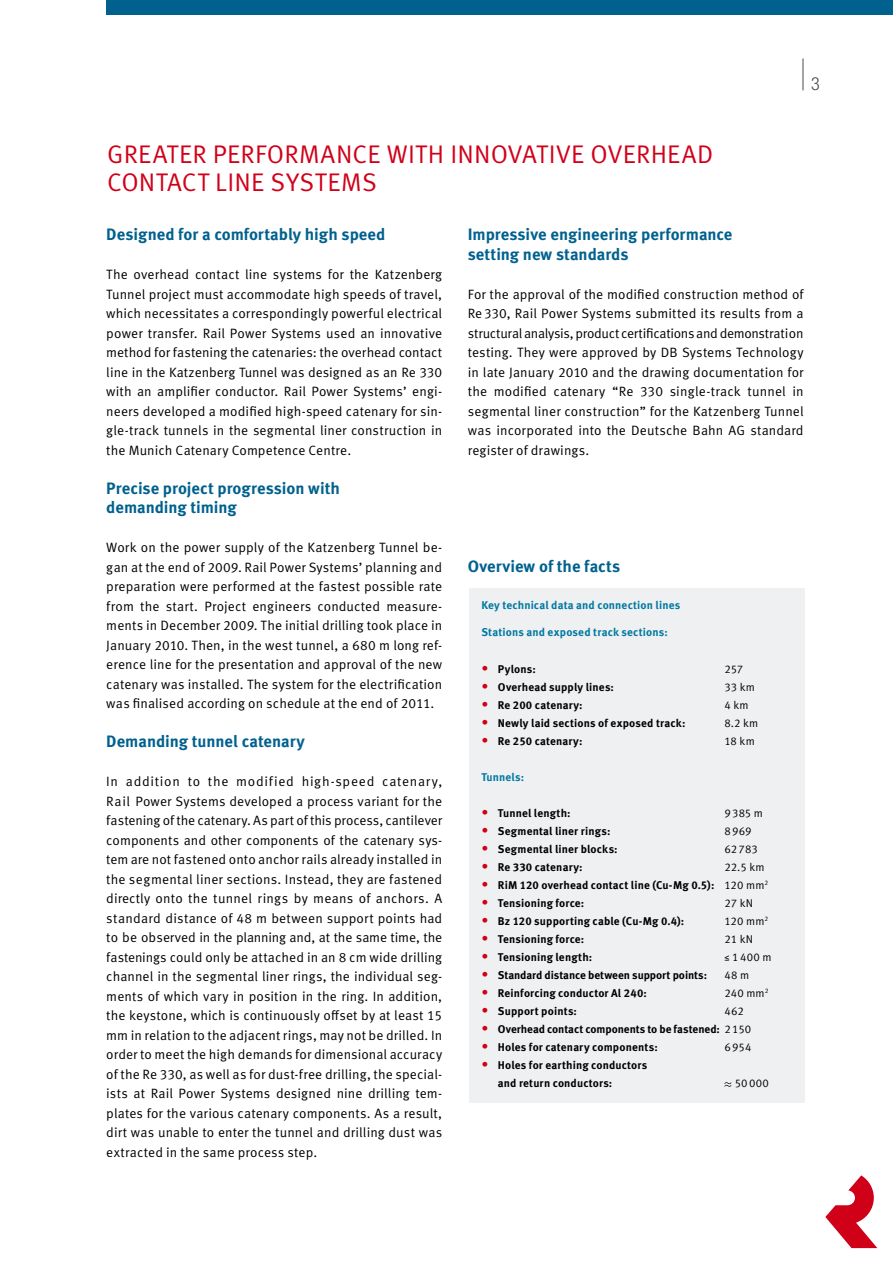
<style>
.page{position:relative;width:893px;height:1263px;background:#fff}
.page>*{position:absolute;margin:0;border:0;box-sizing:border-box;transform-origin:0 0}
.t1{font:25.5px "Meta Pro";letter-spacing:.01em;color:#d10019}
.t2{font:300 condensed 18px "Helvetica Neue LT Std";color:#4b4b4d}
.t3{font:700 16.5px/19.5px "Meta Pro";letter-spacing:-.005em;color:#00618e}
.t4{font:13.5px/19.5px "Meta Pro";letter-spacing:.01em;color:#000;text-align:justify}
.t5{font:700 11.25px/18px "Meta Pro";letter-spacing:.01em;color:#000}
.t6{font:11.25px "Meta Pro";letter-spacing:.015em;color:#000}
.t7{font:700 11.25px "Meta Pro";letter-spacing:.01em;color:#0079a2}
.t8{font:700 11.25px "Meta Pro";letter-spacing:-.01em;color:#000}
.s1{font-weight:400;font-size:13.5px;color:#d10019}
.s2{font-weight:400}
</style>
<div class="page">
<svg style="left:825px;top:1175px;width:52px;height:73px"></svg>
<hr style="left:803px;top:58px;width:1px;height:32px;background:#4b4b4d">
<div style="left:106px;top:0;width:787px;height:15px;background:#00618e"></div>
<div style="left:469px;top:588px;width:335px;height:514px;background:#eff0f1"></div>
<svg style="left:724px;top:1082px;width:7px;height:5px"></svg>
<h1 class="t1" style="left:107px;top:138px;width:516px">Greater performance with innovative overhe</h1>
<h1 class="t1" style="left:682px;top:138px;width:29px">ad</h1>
<h1 class="t1" style="left:107px;top:166px;width:271px">contact line systems</h1>
<h2 class="t2" style="left:811px;top:73px;width:10px">3</h2>
<p class="t3" style="left:106px;top:225px;width:281px">Designed for a comfortably high speed</p>
<p class="t4" style="left:106px;top:265px;width:337px">The overhead contact line systems for the Katzenberg Tunnel project must accommodate high speeds of travel, which necessitates a correspondingly powerful electrical power transfer. Rail Power Systems used an innovative method for fastening the catenaries: the overhead contact line in the Katzenberg Tunnel was designed as an Re 330 with an amplifier conductor. Rail Power Systems’ engi&shy;neers developed a modified high-speed catenary for sin&shy;gle-track tunnels in the segmental liner construction in the Munich Catenary Competence Centre.</p>
<p class="t3" style="left:106px;top:479px;width:235px">Precise project progression with demanding timing</p>
<p class="t4" style="left:106px;top:538px;width:337px">Work on the power supply of the Katzenberg Tunnel be&shy;gan at the end of 2009. Rail Power Systems’ planning and preparation were performed at the fastest possible rate from the start. Project engineers conducted measure&shy;ments in December 2009. The initial drilling took place in January 2010. Then, in the west tunnel, a 680 m long ref&shy;erence line for the presentation and approval of the new catenary was installed. The system for the electrification was finalised according on schedule at the end of 2011.</p>
<p class="t3" style="left:106px;top:732px;width:200px">Demanding tunnel catenary</p>
<p class="t4" style="left:106px;top:772px;width:337px">I n addition to the modified high-speed catenary, Rail Power Systems developed a process variant for the fastening of the catenary. As part of this process, cantilever components and other components of the catenary sys&shy;tem are not fastened onto anchor rails already installed in the segmental liner sections. I nstead, they are fastened directly onto the tunnel rings by means of anchors. A standard distance of 48 m between support points had to be observed in the planning and, at the same time, the fastenings could only be attached in an 8 cm wide drilling channel in the segmental liner rings, the individual seg&shy;ments of which vary in position in the ring. I n addition, the keystone, which is continuously offset by at least 15 mm in relation to the adjacent rings, may not be drilled. I n order to meet the high demands for dimensional accuracy of the Re 330, as well as for dust-free drilling, the special&shy;ists at Rail Power Systems designed nine drilling tem&shy;plates for the various catenary components. As a result, dirt was unable to enter the tunnel and drilling dust was extracted in the same process step.</p>
<p class="t3" style="left:468px;top:225px;width:266px">Impressive engineering performance setting new standards</p>
<p class="t4" style="left:468px;top:285px;width:338px">For the approval of the modified construction method of Re330, Rail Power Systems submitted its results from a structural analysis, product certifications and demonstration testing. They were approved by DB Systems Technology in late January 2010 and the drawing documentation for the modified catenary “Re 330 single-track tunnel in segmental liner construction” for the Katzenberg Tunnel was incorporated into the Deutsche Bahn AG standard register of drawings.</p>
<p class="t3" style="left:468px;top:557px;width:154px">Overview of the facts</p>
<p class="t7" style="left:481px;top:598px;width:201px">Key technical data and connection lines</p>
<p class="t7" style="left:481px;top:625px;width:188px">Stations and exposed track sections:</p>
<p class="t5" style="left:481px;top:660px;width:56px"><span class="s1">•</span> Pylons:</p>
<p class="t6" style="left:724px;top:662px;width:20px">257</p>
<p class="t5" style="left:481px;top:678px;width:134px"><span class="s1">•</span> Overhead supply lines:</p>
<p class="t6" style="left:724px;top:680px;width:32px">33 km</p>
<p class="t5" style="left:481px;top:696px;width:103px"><span class="s1">•</span> Re 200 catenary:</p>
<p class="t6" style="left:724px;top:698px;width:26px">4 km</p>
<p class="t5" style="left:481px;top:714px;width:206px"><span class="s1">•</span> Newly laid sections of exposed track:</p>
<p class="t6" style="left:724px;top:716px;width:36px">8.2 km</p>
<p class="t5" style="left:481px;top:732px;width:103px"><span class="s1">•</span> Re 250 catenary:</p>
<p class="t6" style="left:724px;top:734px;width:32px">18 km</p>
<p class="t7" style="left:481px;top:770px;width:44px">Tunnels:</p>
<p class="t5" style="left:481px;top:804px;width:91px"><span class="s1">•</span> Tunnel length:</p>
<p class="t6" style="left:724px;top:806px;width:40px">9385 m</p>
<p class="t5" style="left:481px;top:822px;width:131px"><span class="s1">•</span> Segmental liner rings:</p>
<p class="t6" style="left:724px;top:824px;width:29px">8969</p>
<p class="t5" style="left:481px;top:840px;width:138px"><span class="s1">•</span> Segmental liner blocks:</p>
<p class="t6" style="left:724px;top:842px;width:35px">62783</p>
<p class="t5" style="left:481px;top:858px;width:103px"><span class="s1">•</span> Re 330 catenary:</p>
<p class="t6" style="left:724px;top:860px;width:42px">22.5 km</p>
<p class="t5" style="left:481px;top:876px;width:288px"><span class="s1">•</span> RiM 120 overhead contact line (Cu-Mg 0.5): <span class="s2">120 mm</span><sup>2</sup></p>
<p class="t5" style="left:481px;top:894px;width:104px"><span class="s1">•</span> Tensioning force:</p>
<p class="t6" style="left:724px;top:896px;width:28px">27 kN</p>
<p class="t5" style="left:481px;top:912px;width:205px"><span class="s1">•</span> Bz 120 supporting cable (Cu-Mg 0.4):</p>
<p class="t6" style="left:724px;top:914px;width:45px">120 mm<sup>2</sup></p>
<p class="t5" style="left:481px;top:930px;width:104px"><span class="s1">•</span> Tensioning force:</p>
<p class="t6" style="left:724px;top:932px;width:28px">21 kN</p>
<p class="t5" style="left:481px;top:948px;width:112px"><span class="s1">•</span> Tensioning length:</p>
<p class="t6" style="left:724px;top:950px;width:49px">≤ 1400 m</p>
<p class="t8" style="left:481px;top:968px;width:227px"><span class="s1">•</span> Standard distance between support points:</p>
<p class="t6" style="left:724px;top:968px;width:26px">48 m</p>
<p class="t5" style="left:481px;top:984px;width:167px"><span class="s1">•</span> Reinforcing conductor Al 240:</p>
<p class="t6" style="left:724px;top:986px;width:46px">240 mm<sup>2</sup></p>
<p class="t5" style="left:481px;top:1002px;width:97px"><span class="s1">•</span> Support points:</p>
<p class="t6" style="left:724px;top:1004px;width:21px">462</p>
<p class="t5" style="left:481px;top:1020px;width:271px"><span class="s1">•</span> Overhead contact components to be fastened: <span class="s2">2150</span></p>
<p class="t5" style="left:481px;top:1038px;width:178px"><span class="s1">•</span> Holes for catenary components:</p>
<p class="t6" style="left:724px;top:1040px;width:29px">6954</p>
<p class="t5" style="left:498px;top:1056px;width:151px;text-indent:-16px"><span class="s1">•</span> Holes for earthing conductors and return conductors:</p>
<p class="t6" style="left:735px;top:1076px;width:36px">50000</p>
</div>
